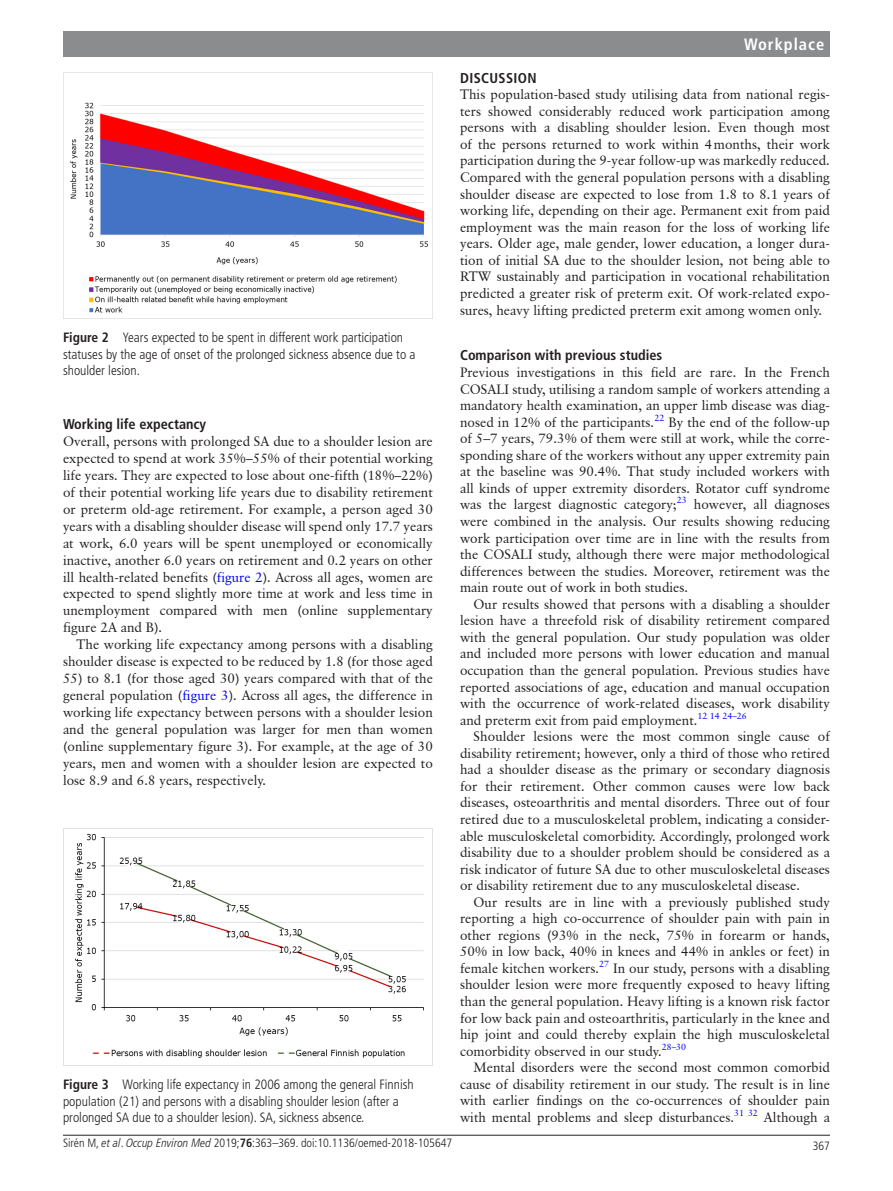
<style>
.page{position:relative;width:893px;height:1191px;background:#fff}
.page>*{position:absolute;margin:0;border:0;box-sizing:border-box;transform-origin:0 0}
.t1{font:700 condensed 16.5px "Frutiger LT Pro";letter-spacing:.055em;color:#fff}
.t2{font:700 condensed 14.25px "Frutiger LT Pro";color:#231f20}
.t3{font:13.5px/16.5px "Classical Garamond BT";color:#231f20;text-align:justify}
.t4{font:300 condensed 13.5px/16.5px "Frutiger LT Pro";color:#231f20}
.t5{font:300 condensed 12px "Frutiger LT Pro";color:#231f20}
.t6{font:9px "Classical Garamond BT";color:#00f}
.s1{font-weight:700}
.s2{color:#00f}
.s3{font-style:italic}
</style>
<div class="page">
<hr style="left:63px;top:1134px;width:767px;height:1px;background:#231f20">
<div style="left:63px;top:31px;width:767px;height:25px;background:#8a8c8e"></div>
<img style="left:63px;top:72px;width:370px;height:246px">
<img style="left:63px;top:828px;width:370px;height:237px">
<p class="t4" style="left:63px;top:329px;width:354px"><span class="s1">Figure 2</span> Years expected to be spent in different work participation statuses by the age of onset of the prolonged sickness absence due to a shoulder lesion.</p>
<p class="t2" style="left:63px;top:416px;width:145px">Working life expectancy</p>
<p class="t3" style="left:63px;top:433px;width:371px;line-height:17px">Overall, persons with prolonged SA due to a shoulder lesion are expected to spend at work 35%–55% of their potential working life years. They are expected to lose about one-fifth (18%–22%) of their potential working life years due to disability retirement or preterm old-age retirement. For example, a person aged 30 years with a disabling shoulder disease will spend only 17.7 years at work, 6.0 years will be spent unemployed or economically inactive, another 6.0 years on retirement and 0.2 years on other ill health-related benefits (<span class="s2">figure 2</span>). Across all ages, women are expected to spend slightly more time at work and less time in unemployment compared with men (online supplementary figure 2A and B).</p>
<p class="t3" style="left:63px;top:636px;width:371px;line-height:17px;text-align:right">The working life expectancy among persons with a disabling shoulder disease is expected to be reduced by 1.8 (for those aged</p>
<p class="t3" style="left:63px;top:670px;width:371px;line-height:17px">55) to 8.1 (for those aged 30) years compared with that of the general population (<span class="s2">figure 3</span>). Across all ages, the difference in working life expectancy between persons with a shoulder lesion and the general population was larger for men than women (online supplementary figure 3). For example, at the age of 30 years, men and women with a shoulder lesion are expected to lose 8.9 and 6.8 years, respectively.</p>
<p class="t4" style="left:63px;top:1076px;width:352px"><span class="s1">Figure 3</span> Working life expectancy in 2006 among the general Finnish population (21) and persons with a disabling shoulder lesion (after a prolonged SA due to a shoulder lesion). SA, sickness absence.</p>
<p class="t1" style="left:744px;top:34px;width:81px">Workplace</p>
<p class="t2" style="left:460px;top:69px;width:78px">Discussion</p>
<p class="t3" style="left:460px;top:86px;width:371px">This population-based study utilising data from national regis&shy;ters showed considerably reduced work participation among persons with a disabling shoulder lesion. Even though most of the persons returned to work within 4months, their work participation during the 9-year follow-up was markedly reduced.<br>Compared with the general population persons with a disabling shoulder disease are expected to lose from 1.8 to 8.1 years of working life, depending on their age. Permanent exit from paid employment was the main reason for the loss of working life years. Older age, male gender, lower education, a longer dura&shy;tion of initial SA due to the shoulder lesion, not being able to RTW sustainably and participation in vocational rehabilitation predicted a greater risk of preterm exit. Of work-related expo&shy;sures, heavy lifting predicted preterm exit among women only.</p>
<p class="t2" style="left:460px;top:347px;width:204px">Comparison with previous studies</p>
<p class="t3" style="left:460px;top:364px;width:371px">Previous investigations in this field are rare. In the French COSALI study, utilising a random sample of workers attending a mandatory health examination, an upper limb disease was diag&shy;nosed in 12% of the participants.</p>
<p class="t6" style="left:654px;top:412px;width:11px">22</p>
<p class="t3" style="left:460px;top:413px;width:371px;text-indent:208px">By the end of the follow-up of 5–7 years, 79.3% of them were still at work, while the corre&shy;sponding share of the workers without any upper extremity pain at the baseline was 90.4%. That study included workers with all kinds of upper extremity disorders. Rotator cuff syndrome was the largest diagnostic category;<sup>23</sup> however, all diagnoses were combined in the analysis. Our results showing reducing work participation over time are in line with the results from the COSALI study, although there were major methodological differences between the studies. Moreover, retirement was the main route out of work in both studies.</p>
<p class="t3" style="left:460px;top:595px;width:371px;text-indent:14px">Our results showed that persons with a disabling a shoulder lesion have a threefold risk of disability retirement compared with the general population. Our study population was older and included more persons with lower education and manual occupation than the general population. Previous studies have reported associations of age, education and manual occupation with the occurrence of work-related diseases, work disability and preterm exit from paid employment.</p>
<p class="t6" style="left:697px;top:710px;width:51px">12 14 24–26</p>
<p class="t3" style="left:460px;top:728px;width:371px;text-indent:14px">Shoulder lesions were the most common single cause of disability retirement; however, only a third of those who retired had a shoulder disease as the primary or secondary diagnosis for their retirement. Other common causes were low back diseases, osteoarthritis and mental disorders. Three out of four retired due to a musculoskeletal problem, indicating a consider&shy;able musculoskeletal comorbidity. Accordingly, prolonged work disability due to a shoulder problem should be considered as a risk indicator of future SA due to other musculoskeletal diseases or disability retirement due to any musculoskeletal disease.</p>
<p class="t3" style="left:460px;top:893px;width:371px;text-indent:14px">Our results are in line with a previously published study reporting a high co-occurrence of shoulder pain with pain in other regions (93% in the neck, 75% in forearm or hands, 50% in low back, 40% in knees and 44% in ankles or feet) in female kitchen workers.</p>
<p class="t6" style="left:599px;top:958px;width:11px">27</p>
<p class="t3" style="left:460px;top:959px;width:371px;text-indent:153px">In our study, persons with a disabling shoulder lesion were more frequently exposed to heavy lifting than the general population. Heavy lifting is a known risk factor for low back pain and osteoarthritis, particularly in the knee and hip joint and could thereby explain the high musculoskeletal comorbidity observed in our study.</p>
<p class="t6" style="left:662px;top:1041px;width:26px">28–30</p>
<p class="t3" style="left:460px;top:1059px;width:371px;text-indent:14px">Mental disorders were the second most common comorbid cause of disability retirement in our study. The result is in line with earlier findings on the co-occurrences of shoulder pain with mental problems and sleep disturbances.<sup>31</sup> <sup>32</sup> Although a</p>
<p class="t5" style="left:63px;top:1136px;width:391px">Sirén M, <span class="s3">et al</span>. <span class="s3">Occup Environ Med</span> 2019;<span class="s1">76</span>:363–369. doi:10.1136/oemed-2018-105647</p>
<p class="t5" style="left:813px;top:1138px;width:19px">367</p>
</div>
